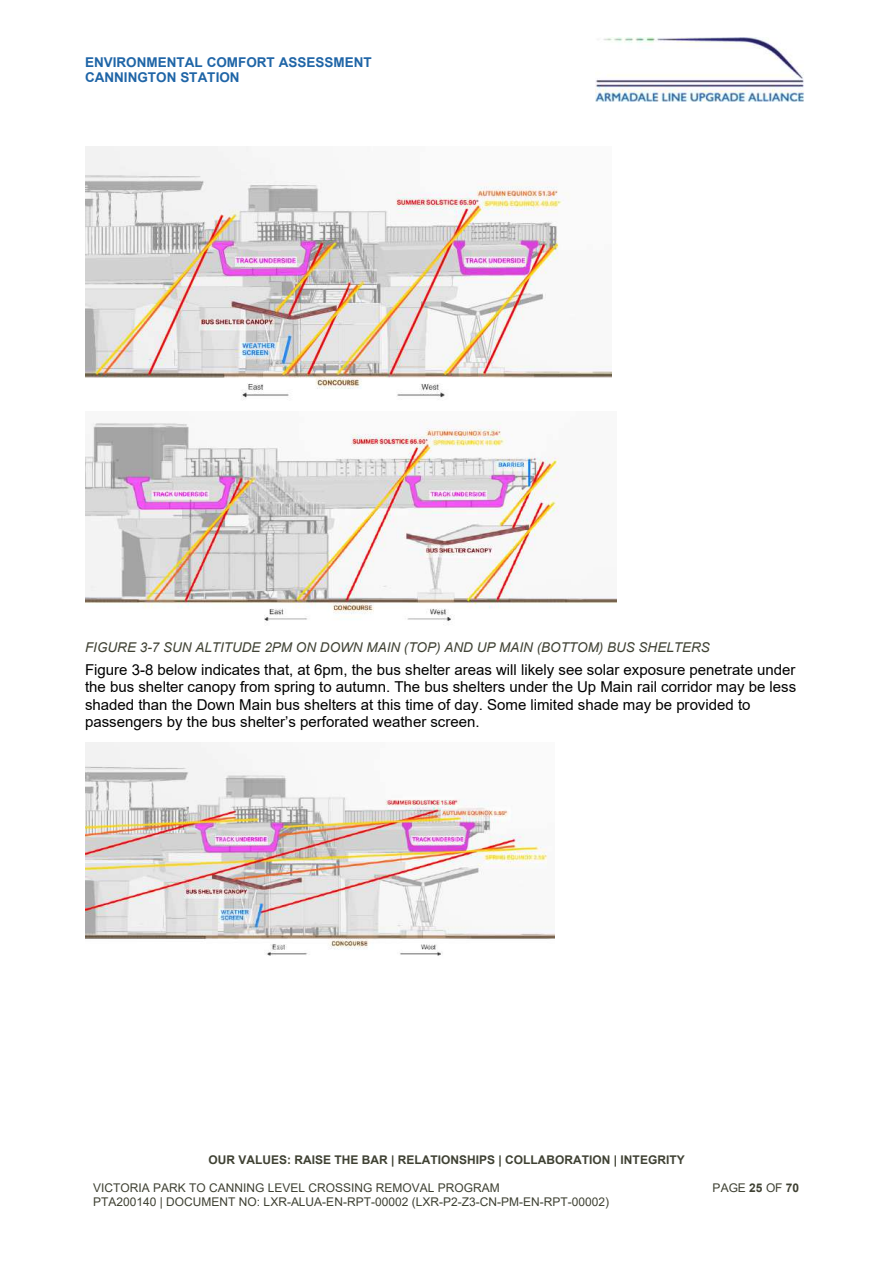
<style>
.page{position:relative;width:893px;height:1263px;background:#fff}
.page>*{position:absolute;margin:0;border:0;box-sizing:border-box;transform-origin:0 0}
.t1{font:15px/17.2px "Arial";color:#000}
.t2{font:italic 13.5px "Arial";color:#3f4133}
.t3{font:700 13.5px/15.6px "Arial";color:#1f65a7}
.t4{font:12px/13.8px "Arial";color:#3f4133}
.t5{font:700 12px "Arial";color:#3f4133}
.s1{font-weight:700}
</style>
<div class="page">
<img style="left:596px;top:37px;width:208px;height:65px">
<img style="left:85px;top:147px;width:526px;height:253px">
<img style="left:85px;top:422px;width:531px;height:203px">
<img style="left:85px;top:742px;width:469px;height:214px">
<p class="t3" style="left:85px;top:54px;width:288px">ENVIRONMENTAL COMFORT ASSESSMENT<br>CANNINGTON STATION</p>
<p class="t2" style="left:85px;top:640px;width:626px">FIGURE 3-7 SUN ALTITUDE 2PM ON DOWN MAIN (TOP) AND UP MAIN (BOTTOM) BUS SHELTERS</p>
<p class="t1" style="left:85px;top:661px;width:713px">Figure 3-8 below indicates that, at 6pm, the bus shelter areas will likely see solar exposure penetrate under the bus shelter canopy from spring to autumn. The bus shelters under the Up Main rail corridor may be less shaded than the Down Main bus shelters at this time of day. Some limited shade may be provided to passengers by the bus shelter’s perforated weather screen.</p>
<p class="t5" style="left:208px;top:1152px;width:478px">OUR VALUES: RAISE THE BAR | RELATIONSHIPS | COLLABORATION | INTEGRITY</p>
<p class="t4" style="left:93px;top:1181px;width:517px">VICTORIA PARK TO CANNING LEVEL CROSSING REMOVAL PROGRAM<br>PTA200140 | DOCUMENT NO: LXR-ALUA-EN-RPT-00002 (LXR-P2-Z3-CN-PM-EN-RPT-00002)</p>
<p class="t4" style="left:713px;top:1181px;width:88px">PAGE <span class="s1">25</span> OF <span class="s1">70</span></p>
</div>
